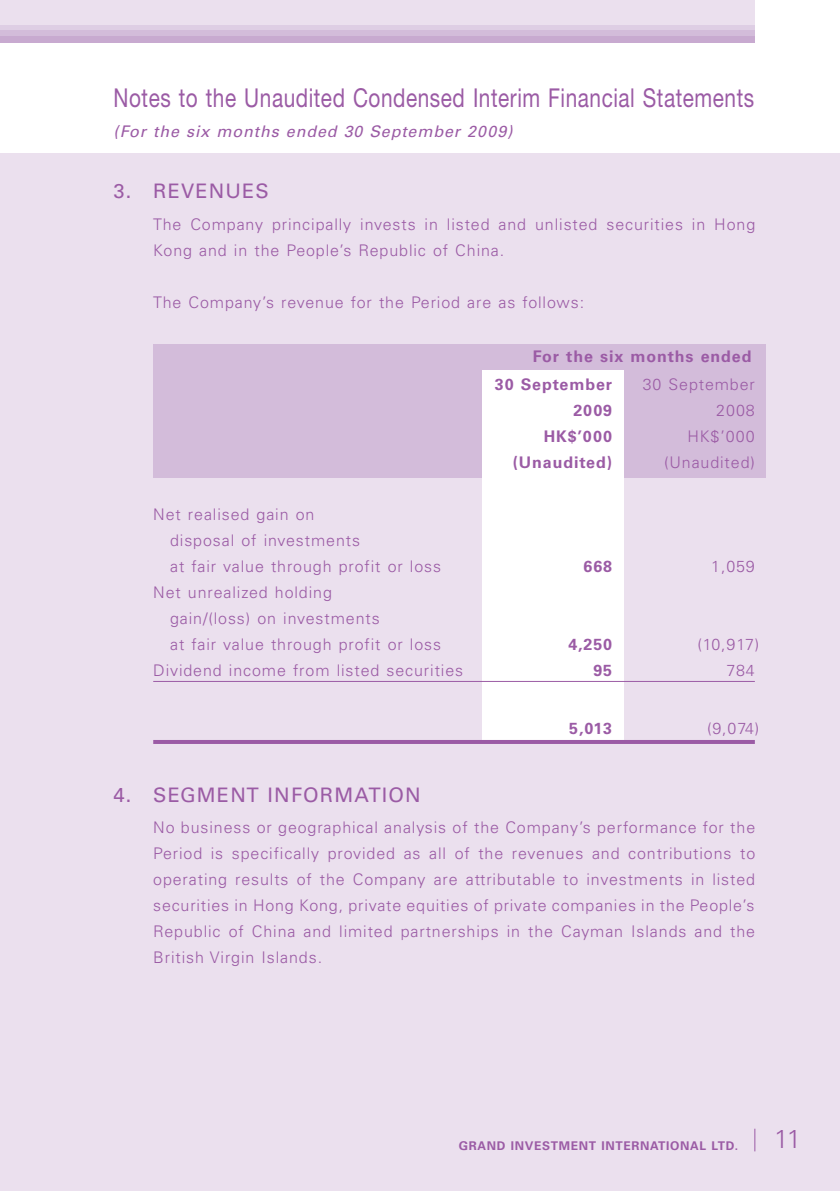
<style>
.page{position:relative;width:840px;height:1191px;background:#fff}
.page>*{position:absolute;margin:0;border:0;box-sizing:border-box;transform-origin:0 0}
.t1{font:26px "Helvetica Neue LT Std";letter-spacing:.025em;color:#9b5ba5;scale:.8 1}
.t2{font:300 26px "Univers LT Std";color:#9b5ba5}
.t3{font:20px "Univers LT Std";letter-spacing:.055em;color:#9b5ba5}
.t4{font:300 16px/26px "Univers LT Std";letter-spacing:.055em;color:#9b5ba5}
.t5{font:700 16px/28px "Univers LT Std";letter-spacing:.055em;color:#9b5ba5}
.t6{font:italic 16px "Univers LT Std";letter-spacing:.055em;color:#9b5ba5}
.t7{font:700 12px "Univers LT Std";letter-spacing:.055em;color:#9b5ba5}
</style>
<div class="page">
<div style="left:0;top:153px;width:839px;height:1038px;background:#ebe0ee"></div>
<svg style="left:754px;top:1128px;width:1px;height:23px"></svg>
<div style="left:0;top:0;width:754px;height:35px;background:#ebe0ee"></div>
<div style="left:0;top:25px;width:754px;height:10px;background:#decee4"></div>
<div style="left:0;top:33px;width:754px;height:10px;background:#c8aad0"></div>
<div style="left:0;top:30px;width:754px;height:6px;background:#d3bcda"></div>
<div style="left:153px;top:344px;width:612px;height:133px;background:#d3bcda"></div>
<div style="left:482px;top:370px;width:142px;height:372px;background:#fff"></div>
<hr style="left:153px;top:681px;width:601px;height:1px;background:#9b5ba5">
<hr style="left:153px;top:740px;width:601px;height:4px;background:#9b5ba5">
<p class="t1" style="left:113px;top:82px;width:802px">Notes to the Unaudited Condensed Interim Financial Statements</p>
<p class="t6" style="left:113px;top:121px;width:400px">(For the six months ended 30 September 2009)</p>
<p class="t3" style="left:113px;top:179px;width:157px">3. REVENUES</p>
<p class="t4" style="left:153px;top:211px;width:603px">The Company principally invests in listed and unlisted securities in Hong<br>Kong and in the People’s Republic of China.</p>
<p class="t4" style="left:153px;top:289px;width:432px">The Company’s revenue for the Period are as follows:</p>
<p class="t5" style="left:494px;top:342px;width:258px;text-indent:38px">For the six months ended<br>30 September</p>
<p class="t4" style="left:642px;top:371px;width:114px">30 September</p>
<p class="t4" style="left:170px;top:501px;width:272px;text-indent:-17px">Net realised gain on<br>disposal of investments<br>at fair value through profit or loss</p>
<p class="t4" style="left:170px;top:579px;width:272px;text-indent:-17px">Net unrealized holding<br>gain/(loss) on investments<br>at fair value through profit or loss</p>
<p class="t5" style="left:573px;top:396px;width:40px">2009</p>
<p class="t4" style="left:715px;top:397px;width:40px">2008</p>
<p class="t5" style="left:543px;top:422px;width:70px">HK$’000</p>
<p class="t4" style="left:687px;top:423px;width:69px">HK$’000</p>
<p class="t5" style="left:512px;top:448px;width:101px">(Unaudited)</p>
<p class="t4" style="left:663px;top:449px;width:92px">(Unaudited)</p>
<p class="t5" style="left:583px;top:552px;width:30px">668</p>
<p class="t4" style="left:710px;top:553px;width:44px">1,059</p>
<p class="t5" style="left:568px;top:630px;width:45px">4,250</p>
<p class="t4" style="left:697px;top:631px;width:63px">(10,917)</p>
<p class="t4" style="left:153px;top:657px;width:311px">Dividend income from listed securities</p>
<p class="t5" style="left:593px;top:656px;width:20px">95</p>
<p class="t4" style="left:726px;top:657px;width:30px">784</p>
<p class="t5" style="left:569px;top:714px;width:44px">5,013</p>
<p class="t4" style="left:706px;top:715px;width:54px">(9,074)</p>
<p class="t3" style="left:113px;top:782px;width:308px">4. SEGMENT INFORMATION</p>
<p class="t4" style="left:153px;top:814px;width:603px;text-align:justify">No business or geographical analysis of the Company’s performance for the Period is specifically provided as all of the revenues and contributions to operating results of the Company are attributable to investments in listed securities in Hong Kong, private equities of private companies in the People’s Republic of China and limited partnerships in the Cayman Islands and the British Virgin Islands.</p>
<p class="t7" style="left:458px;top:1138px;width:281px">GRAND INVESTMENT INTERNATIONAL LTD.</p>
<p class="t2" style="left:773px;top:1123px;width:29px">11</p>
</div>
